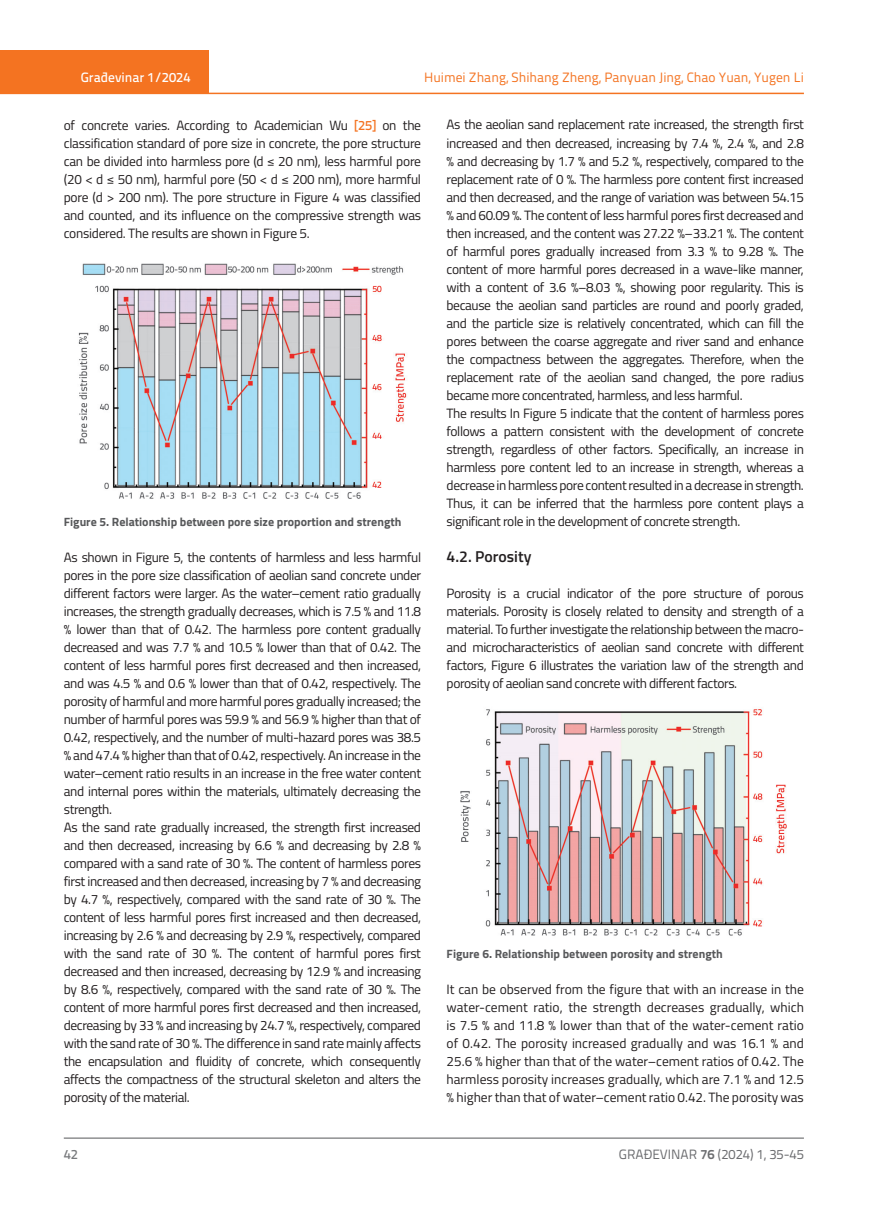
<style>
.page{position:relative;width:872px;height:1212px;background:#fff}
.page>*{position:absolute;margin:0;border:0;box-sizing:border-box;transform-origin:0 0}
.t1{font:600 15.75px "Titillium";color:#231f20}
.t2{font:13.5px/18px "Titillium";letter-spacing:-.03em;color:#231f20;text-align:justify}
.t3{font:13.5px "Titillium Text 22 L";color:#f47321}
.t4{font:13.5px "Titillium Text 22 L";color:#6c6d70}
.t5{font:500 13.5px "Titillium Text 22 L";color:#fff}
.t6{font:500 13.5px "Titillium Text 22 L";color:#787a7d}
.t7{font:700 12px "Titillium";color:#57585a}
.s1{font-family:"Titillium Text 22 L";font-weight:500;color:#f47321}
.s2{font-weight:700}
</style>
<div class="page">
<div style="left:0;top:50px;width:208px;height:44px;background:#f47321"></div>
<hr style="left:0;top:93px;width:804px;height:1px;background:#f47321">
<hr style="left:64px;top:1138px;width:740px;height:1px;background:#57585a">
<img style="left:78px;top:263px;width:329px;height:236px">
<img style="left:460px;top:709px;width:327px;height:227px">
<p class="t5" style="left:81px;top:67px;width:111px">Građevinar 1/2024</p>
<p class="t3" style="left:424px;top:68px;width:381px">Huimei Zhang, Shihang Zheng, Panyuan Jing, Chao Yuan, Yugen Li</p>
<p class="t2" style="left:64px;top:115px;width:359px">of concrete varies. According to Academician Wu <span class="s1">[25]</span> on the classification standard of pore size in concrete, the pore structure can be divided into harmless pore (d ≤ 20 nm), less harmful pore (20 &lt; d ≤ 50 nm), harmful pore (50 &lt; d ≤ 200 nm), more harmful pore (d &gt; 200 nm). The pore structure in Figure 4 was classified and counted, and its influence on the compressive strength was considered. The results are shown in Figure 5.</p>
<p class="t7" style="left:64px;top:512px;width:339px">Figure 5. Relationship between pore size proportion and strength</p>
<p class="t2" style="left:64px;top:547px;width:359px;text-align:left">As shown in Figure 5, the contents of harmless and less harmful pores in the pore size classification of aeolian sand concrete under different factors were larger. As the water–cement ratio gradually increases, the strength gradually decreases, which is 7.5 % and 11.8 % lower than that of 0.42. The harmless pore content gradually decreased and was 7.7 % and 10.5 % lower than that of 0.42. The content of less harmful pores first decreased and then increased, and was 4.5 % and 0.6 % lower than that of 0.42, respectively. The porosity of harmful and more harmful pores gradually increased; the number of harmful pores was 59.9 % and 56.9 % higher than that of 0.42, respectively, and the number of multi-hazard pores was 38.5 % and 47.4 % higher than that of 0.42, respectively. An increase in the water–cement ratio results in an increase in the free water content and internal pores within the materials, ultimately decreasing the strength.<br>As the sand rate gradually increased, the strength first increased and then decreased, increasing by 6.6 % and decreasing by 2.8 % compared with a sand rate of 30 %. The content of harmless pores first increased and then decreased, increasing by 7 % and decreasing by 4.7 %, respectively, compared with the sand rate of 30 %. The content of less harmful pores first increased and then decreased, increasing by 2.6 % and decreasing by 2.9 %, respectively, compared with the sand rate of 30 %. The content of harmful pores first decreased and then increased, decreasing by 12.9 % and increasing by 8.6 %, respectively, compared with the sand rate of 30 %. The content of more harmful pores first decreased and then increased, decreasing by 33 % and increasing by 24.7 %, respectively, compared with the sand rate of 30 %. The difference in sand rate mainly affects the encapsulation and fluidity of concrete, which consequently affects the compactness of the structural skeleton and alters the porosity of the material.</p>
<p class="t2" style="left:446px;top:115px;width:359px;text-align:left">As the aeolian sand replacement rate increased, the strength first increased and then decreased, increasing by 7.4 %, 2.4 %, and 2.8 % and decreasing by 1.7 % and 5.2 %, respectively, compared to the replacement rate of 0 %. The harmless pore content first increased and then decreased, and the range of variation was between 54.15 % and 60.09 %. The content of less harmful pores first decreased and then increased, and the content was 27.22 %–33.21 %. The content of harmful pores gradually increased from 3.3 % to 9.28 %. The content of more harmful pores decreased in a wave-like manner, with a content of 3.6 %–8.03 %, showing poor regularity. This is because the aeolian sand particles are round and poorly graded, and the particle size is relatively concentrated, which can fill the pores between the coarse aggregate and river sand and enhance the compactness between the aggregates. Therefore, when the replacement rate of the aeolian sand changed, the pore radius became more concentrated, harmless, and less harmful.<br>The results In Figure 5 indicate that the content of harmless pores follows a pattern consistent with the development of concrete strength, regardless of other factors. Specifically, an increase in harmless pore content led to an increase in strength, whereas a decrease in harmless pore content resulted in a decrease in strength.<br>Thus, it can be inferred that the harmless pore content plays a significant role in the development of concrete strength.</p>
<p class="t1" style="left:446px;top:545px;width:86px">4.2. Porosity</p>
<p class="t2" style="left:446px;top:583px;width:359px">Porosity is a crucial indicator of the pore structure of porous materials. Porosity is closely related to density and strength of a material. To further investigate the relationship between the macro&shy;and microcharacteristics of aeolian sand concrete with different factors, Figure 6 illustrates the variation law of the strength and porosity of aeolian sand concrete with different factors.</p>
<p class="t7" style="left:446px;top:945px;width:278px">Figure 6. Relationship between porosity and strength</p>
<p class="t2" style="left:446px;top:980px;width:359px">It can be observed from the figure that with an increase in the water-cement ratio, the strength decreases gradually, which is 7.5 % and 11.8 % lower than that of the water-cement ratio of 0.42. The porosity increased gradually and was 16.1 % and 25.6 % higher than that of the water–cement ratios of 0.42. The harmless porosity increases gradually, which are 7.1 % and 12.5 % higher than that of water–cement ratio 0.42. The porosity was</p>
<p class="t6" style="left:64px;top:1144px;width:16px">42</p>
<p class="t4" style="left:619px;top:1144px;width:186px">GRAĐEVINAR <span class="s2">76</span> (2024) 1, 35-45</p>
</div>
